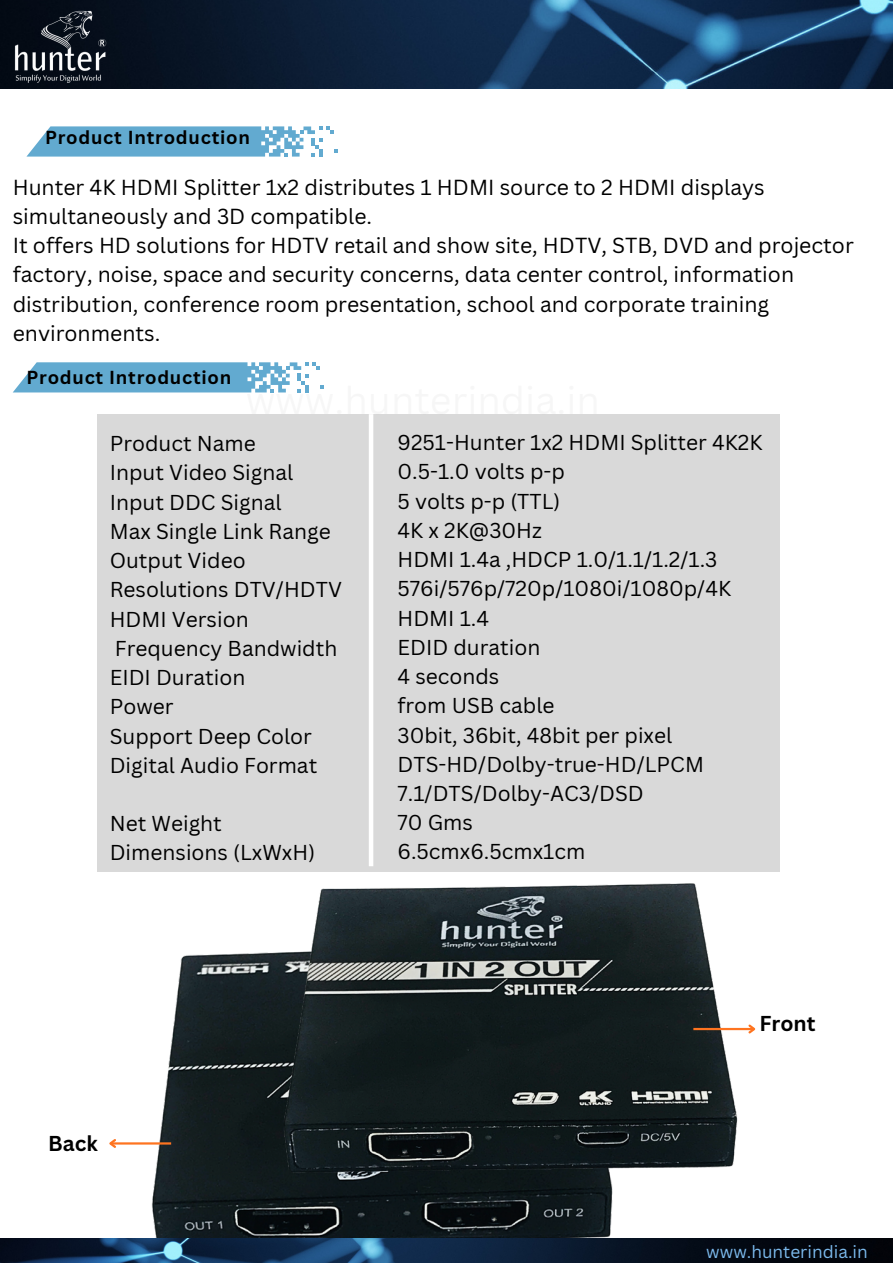
<style>
.page{position:relative;width:893px;height:1264px;background:#fff}
.page>*{position:absolute;margin:0;border:0;box-sizing:border-box;transform-origin:0 0}
.t1{font:21.15px/29.2px "Canva Sans";color:#000}
.t2{font:21px/29.2px "Canva Sans";color:#000}
.t3{font:700 21px "Canva Sans";color:#000}
.t4{font:700 18.3px "Canva Sans";letter-spacing:.04em;color:#000}
.t5{font:17.25px "Canva Sans";color:#7bb9ec}
</style>
<div class="page">
<img style="left:0;top:0;width:892px;height:88px">
<img style="left:12px;top:11px;width:96px;height:72px">
<img style="left:118px;top:953px;width:495px;height:285px">
<img style="left:0;top:1238px;width:892px;height:24px">
<svg style="left:26px;top:126px;width:312px;height:31px"></svg>
<svg style="left:13px;top:362px;width:311px;height:30px"></svg>
<div style="left:97px;top:414px;width:682px;height:458px;background:#d9d9d9"></div>
<hr style="left:369px;top:414px;width:4px;height:452px;background:#fff">
<img style="left:247px;top:836px;width:499px;height:351px">
<hr style="left:693px;top:1027px;width:61px;height:3px;background:#fe7420">
<svg style="left:746px;top:1024px;width:10px;height:10px"></svg>
<hr style="left:110px;top:1142px;width:61px;height:2px;background:#fe7420">
<svg style="left:109px;top:1139px;width:9px;height:9px"></svg>
<p class="t4" style="left:45px;top:124px;width:206px">Product Introduction</p>
<p class="t1" style="left:13px;top:172px;width:753px">Hunter 4K HDMI Splitter 1x2 distributes 1 HDMI source to 2 HDMI displays simultaneously and 3D compatible.</p>
<p class="t1" style="left:13px;top:230px;width:842px">It offers HD solutions for HDTV retail and show site, HDTV, STB, DVD and projector factory, noise, space and security concerns, data center control, information distribution, conference room presentation, school and corporate training environments.</p>
<p class="t4" style="left:26px;top:365px;width:206px">Product Introduction</p>
<p class="t2" style="left:110px;top:428px;width:147px">Product Name</p>
<p class="t2" style="left:110px;top:457px;width:185px">Input Video Signal</p>
<p class="t2" style="left:110px;top:487px;width:173px">Input DDC Signal</p>
<p class="t2" style="left:110px;top:516px;width:222px">Max Single Link Range</p>
<p class="t2" style="left:110px;top:545px;width:137px">Output Video</p>
<p class="t2" style="left:110px;top:574px;width:234px">Resolutions DTV/HDTV</p>
<p class="t2" style="left:110px;top:603px;width:140px">HDMI Version</p>
<p class="t2" style="left:115px;top:633px;width:224px">Frequency Bandwidth</p>
<p class="t2" style="left:110px;top:662px;width:137px">EIDI Duration</p>
<p class="t2" style="left:110px;top:691px;width:65px">Power</p>
<p class="t2" style="left:110px;top:720px;width:204px">Support Deep Color</p>
<p class="t2" style="left:110px;top:750px;width:209px">Digital Audio Format</p>
<p class="t2" style="left:110px;top:808px;width:114px">Net Weight</p>
<p class="t2" style="left:110px;top:837px;width:207px">Dimensions (LxWxH)</p>
<p class="t2" style="left:397px;top:427px;width:366px">9251-Hunter 1x2 HDMI Splitter 4K2K</p>
<p class="t2" style="left:397px;top:456px;width:169px">0.5-1.0 volts p-p</p>
<p class="t2" style="left:397px;top:486px;width:164px">5 volts p-p (TTL)</p>
<p class="t2" style="left:397px;top:515px;width:146px">4K x 2K@30Hz</p>
<p class="t2" style="left:397px;top:544px;width:321px">HDMI 1.4a ,HDCP 1.0/1.1/1.2/1.3</p>
<p class="t2" style="left:397px;top:573px;width:335px">576i/576p/720p/1080i/1080p/4K</p>
<p class="t2" style="left:397px;top:602px;width:93px">HDMI 1.4</p>
<p class="t2" style="left:397px;top:632px;width:144px">EDID duration</p>
<p class="t2" style="left:397px;top:661px;width:103px">4 seconds</p>
<p class="t2" style="left:397px;top:690px;width:158px">from USB cable</p>
<p class="t2" style="left:397px;top:719px;width:276px">30bit, 36bit, 48bit per pixel</p>
<p class="t2" style="left:397px;top:749px;width:308px">DTS-HD/Dolby-true-HD/LPCM<br>7.1/DTS/Dolby-AC3/DSD</p>
<p class="t2" style="left:397px;top:807px;width:77px">70 Gms</p>
<p class="t2" style="left:397px;top:836px;width:189px">6.5cmx6.5cmx1cm</p>
<p class="t3" style="left:48px;top:1128px;width:51px">Back</p>
<p class="t3" style="left:759px;top:1009px;width:58px">Front</p>
<p class="t5" style="left:706px;top:1239px;width:163px">www.hunterindia.in</p>
</div>
